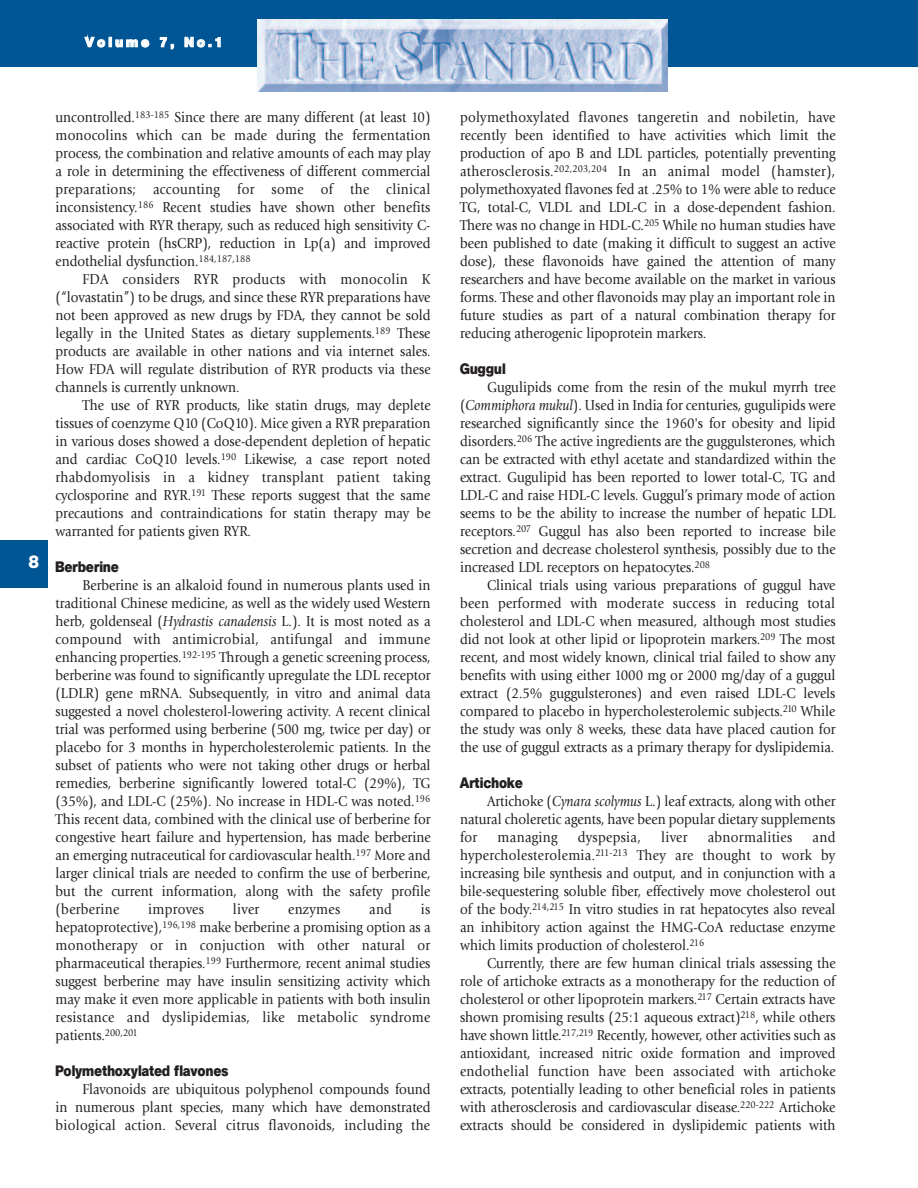
<style>
.page{position:relative;width:918px;height:1188px;background:#fff}
.page>*{position:absolute;margin:0;border:0;box-sizing:border-box;transform-origin:0 0}
.t1{font:700 18px "Agba";color:#fff}
.t2{font:15px/18px "Giovanni";color:#231f20;text-align:justify;scale:.9 1}
.t3{font:700 15px "Agba";color:#231f20;scale:.9 1}
.t4{font:15px "Giovanni";letter-spacing:.02em;color:#231f20;scale:.9 1}
.t5{font:700 13.5px "Agba";letter-spacing:.23em;color:#fff}
.s1{font-style:italic}
</style>
<div class="page">
<div style="left:0;top:0;width:918px;height:68px;background:#005595"></div>
<div style="left:0;top:540px;width:48px;height:47px;background:#005595"></div>
<img style="left:258px;top:20px;width:410px;height:72px">
<p class="t5" style="left:85px;top:37px;width:139px">Volume 7, No.1</p>
<p class="t1" style="left:29px;top:555px;width:12px">8</p>
<p class="t2" style="left:55px;top:109px;width:418px">uncontrolled.<sup>183-185</sup> Since there are many different (at least 10) monocolins which can be made during the fermentation process, the combination and relative amounts of each may play a role in determining the effectiveness of different commercial preparations; accounting for some of the clinical inconsistency.<sup>186</sup> Recent studies have shown other benefits associated with RYR therapy, such as reduced high sensitivity C&shy;reactive protein (hsCRP), reduction in Lp(a) and improved endothelial dysfunction.<sup>184,187,188</sup></p>
<p class="t2" style="left:56px;top:271px;width:418px;text-indent:27px">FDA considers RYR products with monocolin K (“lovastatin”) to be drugs, and since these RYR preparations have not been approved as new drugs by FDA, they cannot be sold legally in the United States as dietary supplements.<sup>189</sup> These products are available in other nations and via internet sales.<br>How FDA will regulate distribution of RYR products via these channels is currently unknown.</p>
<p class="t2" style="left:55px;top:397px;width:418px;text-indent:27px">The use of RYR products, like statin drugs, may deplete tissues of coenzyme Q10 (CoQ10). Mice given a RYR preparation in various doses showed a dose-dependent depletion of hepatic and cardiac CoQ10 levels.<sup>190</sup> Likewise, a case report noted rhabdomyolisis in a kidney transplant patient taking cyclosporine and RYR.<sup>191</sup> These reports suggest that the same precautions and contraindications for statin therapy may be warranted for patients given RYR.</p>
<p class="t3" style="left:56px;top:562px;width:72px">Berberine</p>
<p class="t2" style="left:55px;top:577px;width:418px;text-indent:27px">Berberine is an alkaloid found in numerous plants used in traditional Chinese medicine, as well as the widely used Western herb, goldenseal (<span class="s1">Hydrastis canadensis</span> L.). It is most noted as a compound with antimicrobial, antifungal and immune enhancing properties.<sup>192-195</sup> Through a genetic screening process, berberine was found to significantly upregulate the LDL receptor (LDLR) gene mRNA. Subsequently, in vitro and animal data suggested a novel cholesterol-lowering activity. A recent clinical trial was performed using berberine (500 mg, twice per day) or placebo for 3 months in hypercholesterolemic patients. In the subset of patients who were not taking other drugs or herbal remedies, berberine significantly lowered total-C (29%), TG (35%), and LDL-C (25%). No increase in HDL-C was noted.<sup>196<br></sup>This recent data, combined with the clinical use of berberine for congestive heart failure and hypertension, has made berberine an emerging nutraceutical for cardiovascular health.<sup>197</sup> More and larger clinical trials are needed to confirm the use of berberine, but the current information, along with the safety profile (berberine</p>
<p class="t4" style="left:148px;top:903px;width:64px">improves</p>
<p class="t2" style="left:233px;top:901px;width:31px">liver</p>
<p class="t4" style="left:288px;top:903px;width:60px">enzymes</p>
<p class="t2" style="left:369px;top:901px;width:27px">and</p>
<p class="t2" style="left:55px;top:901px;width:418px;text-indent:365px">is hepatoprotective),<sup>196,198</sup> make berberine a promising option as a monotherapy or in conjuction with other natural or pharmaceutical therapies.<sup>199</sup> Furthermore, recent animal studies suggest berberine may have insulin sensitizing activity which may make it even more applicable in patients with both insulin resistance and dyslipidemias, like metabolic syndrome patients.<sup>200,201</sup></p>
<p class="t3" style="left:56px;top:1066px;width:194px">Polymethoxylated flavones</p>
<p class="t2" style="left:56px;top:1081px;width:418px;text-indent:27px">Flavonoids are ubiquitous polyphenol compounds found in numerous plant species, many which have demonstrated biological action. Several citrus flavonoids, including the</p>
<p class="t2" style="left:460px;top:109px;width:419px">polymethoxylated flavones tangeretin and nobiletin, have recently been identified to have activities which limit the production of apo B and LDL particles, potentially preventing atherosclerosis.<sup>202,203,204</sup> In an animal model (hamster), polymethoxyated flavones fed at .25% to 1% were able to reduce TG, total-C, VLDL and LDL-C in a dose-dependent fashion.<br>There was no change in HDL-C.<sup>205</sup> While no human studies have been published to date (making it difficult to suggest an active dose), these flavonoids have gained the attention of many researchers and have become available on the market in various forms. These and other flavonoids may play an important role in future studies as part of a natural combination therapy for reducing atherogenic lipoprotein markers.</p>
<p class="t3" style="left:460px;top:364px;width:53px">Guggul</p>
<p class="t2" style="left:460px;top:379px;width:419px;text-indent:27px">Gugulipids come from the resin of the mukul myrrh tree (<span class="s1">Commiphora mukul</span>). Used in India for centuries, gugulipids were researched significantly since the 1960's for obesity and lipid disorders.<sup>206</sup> The active ingredients are the guggulsterones, which can be extracted with ethyl acetate and standardized within the extract. Gugulipid has been reported to lower total-C, TG and LDL-C and raise HDL-C levels. Guggul’s primary mode of action seems to be the ability to increase the number of hepatic LDL receptors.<sup>207</sup> Guggul has also been reported to increase bile secretion and decrease cholesterol synthesis, possibly due to the increased LDL receptors on hepatocytes.<sup>208</sup></p>
<p class="t2" style="left:460px;top:577px;width:419px;text-indent:27px">Clinical trials using various preparations of guggul have been performed with moderate success in reducing total cholesterol and LDL-C when measured, although most studies did not look at other lipid or lipoprotein markers.<sup>209</sup> The most recent, and most widely known, clinical trial failed to show any benefits with using either 1000 mg or 2000 mg/day of a guggul extract (2.5% guggulsterones) and even raised LDL-C levels compared to placebo in hypercholesterolemic subjects.<sup>210</sup> While the study was only 8 weeks, these data have placed caution for the use of guggul extracts as a primary therapy for dyslipidemia.</p>
<p class="t3" style="left:460px;top:778px;width:72px">Artichoke</p>
<p class="t2" style="left:460px;top:793px;width:419px;text-indent:27px">Artichoke (<span class="s1">Cynara scolymus</span> L.) leaf extracts, along with other natural choleretic agents, have been popular dietary supplements for</p>
<p class="t2" style="left:460px;top:829px;width:419px;text-indent:353px">and hypercholesterolemia.<sup>211-213</sup> They are thought to work by increasing bile synthesis and output, and in conjunction with a bile-sequestering soluble fiber, effectively move cholesterol out of the body.<sup>214,215</sup> In vitro studies in rat hepatocytes also reveal an inhibitory action against the HMG-CoA reductase enzyme which limits production of cholesterol.<sup>216</sup></p>
<p class="t2" style="left:460px;top:955px;width:419px;text-indent:27px">Currently, there are few human clinical trials assessing the role of artichoke extracts as a monotherapy for the reduction of cholesterol or other lipoprotein markers.<sup>217</sup> Certain extracts have shown promising results (25:1 aqueous extract)<sup>218</sup>, while others have shown little.<sup>217,219</sup> Recently, however, other activities such as antioxidant, increased nitric oxide formation and improved endothelial function have been associated with artichoke extracts, potentially leading to other beneficial roles in patients with atherosclerosis and cardiovascular disease.<sup>220-222</sup> Artichoke extracts should be considered in dyslipidemic patients with</p>
<p class="t4" style="left:498px;top:831px;width:68px">managing</p>
<p class="t4" style="left:578px;top:831px;width:71px">dyspepsia,</p>
<p class="t2" style="left:661px;top:829px;width:31px">liver</p>
<p class="t4" style="left:708px;top:831px;width:95px">abnormalities</p>
</div>
